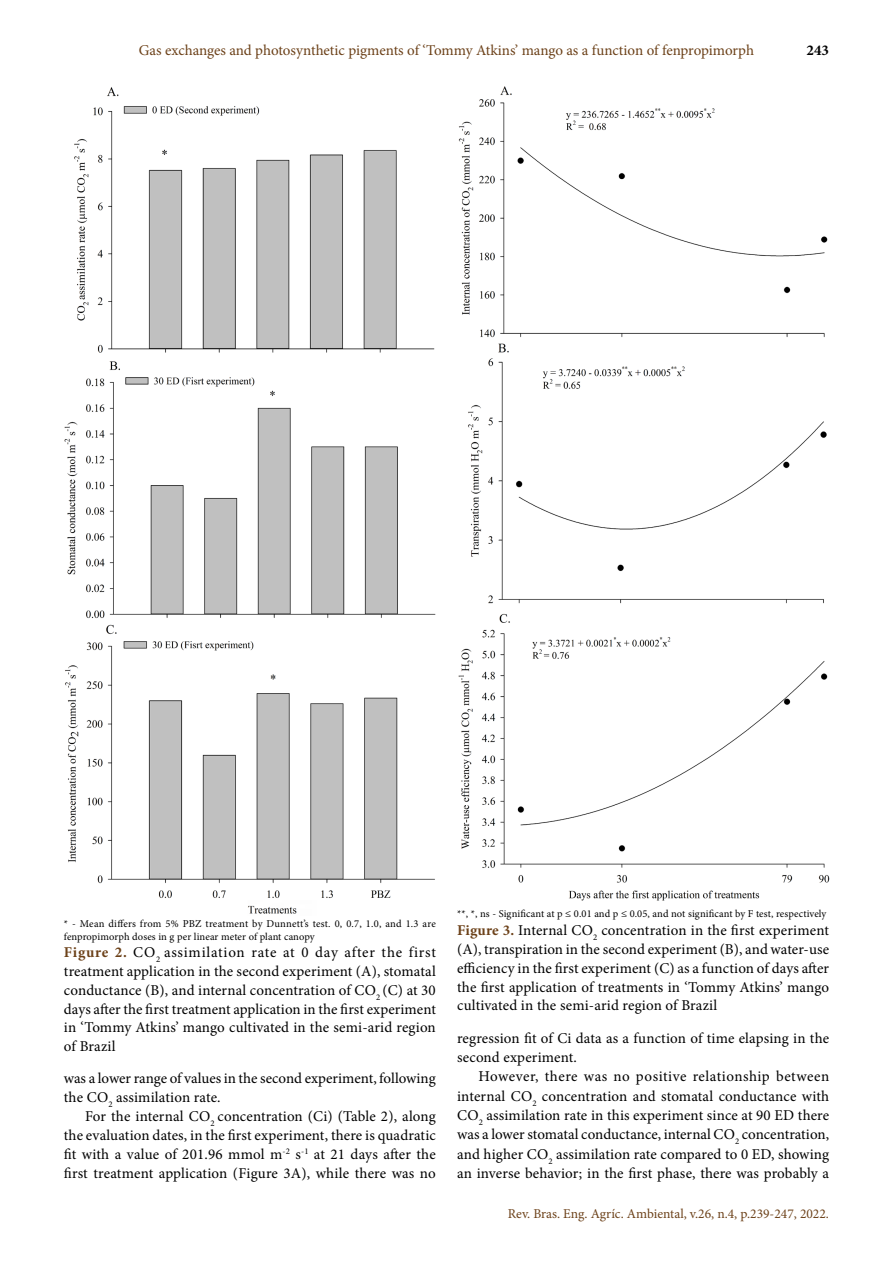
<style>
.page{position:relative;width:893px;height:1263px;background:#fff}
.page>*{position:absolute;margin:0;border:0;box-sizing:border-box;transform-origin:0 0}
.t1{font:15px/18.8px "Minion Pro";letter-spacing:.005em;color:#000;text-align:justify}
.t2{font:15px "Minion Pro";letter-spacing:-.005em;color:#6c4119}
.t3{font:700 15px "Minion Pro";color:#000}
.t4{font:13.5px "Minion Pro";color:#6c4119}
.t5{font:10.5px/12.6px "Minion Pro";letter-spacing:.01em;color:#000}
.s1{font-weight:700;color:#6c4119}
</style>
<div class="page">
<img style="left:74px;top:87px;width:361px;height:266px">
<img style="left:64px;top:361px;width:372px;height:258px">
<img style="left:65px;top:624px;width:370px;height:290px">
<img style="left:458px;top:86px;width:370px;height:252px">
<img style="left:468px;top:343px;width:359px;height:261px">
<img style="left:458px;top:613px;width:371px;height:288px">
<p class="t2" style="left:139px;top:40px;width:617px">Gas exchanges and photosynthetic pigments of ‘Tommy Atkins’ mango as a function of fenpropimorph</p>
<p class="t3" style="left:806px;top:40px;width:24px">243</p>
<p class="t5" style="left:64px;top:918px;width:373px">* - Mean differs from 5% PBZ treatment by Dunnett’s test. 0, 0.7, 1.0, and 1.3 are fenpropimorph doses in g per linear meter of plant canopy</p>
<p class="t1" style="left:64px;top:943px;width:373px"><span class="s1">Figure 2.</span> CO<sub>2</sub> assimilation rate at 0 day after the first treatment application in the second experiment (A), stomatal conductance (B), and internal concentration of CO<sub>2</sub> (C) at 30 days after the first treatment application in the first experiment in ‘Tommy Atkins’ mango cultivated in the semi-arid region of Brazil</p>
<p class="t1" style="left:64px;top:1069px;width:373px">was a lower range of values in the second experiment, following the CO<sub>2</sub> assimilation rate.</p>
<p class="t1" style="left:64px;top:1107px;width:374px;text-indent:21px">For the internal CO<sub>2</sub> concentration (Ci) (Table 2), along the evaluation dates, in the first experiment, there is quadratic fit with a value of 201.96 mmol m<sup>-2</sup> s<sup>-1</sup> at 21 days after the first treatment application (Figure 3A), while there was no</p>
<p class="t5" style="left:457px;top:907px;width:371px">**, *, ns - Significant at p ≤ 0.01 and p ≤ 0.05, and not significant by F test, respectively</p>
<p class="t1" style="left:457px;top:921px;width:373px"><span class="s1">Figure 3.</span> Internal CO<sub>2</sub> concentration in the first experiment (A), transpiration in the second experiment (B), and water-use efficiency in the first experiment (C) as a function of days after the first application of treatments in ‘Tommy Atkins’ mango cultivated in the semi-arid region of Brazil</p>
<p class="t1" style="left:457px;top:1028px;width:374px;line-height:19.4px">regression fit of Ci data as a function of time elapsing in the second experiment.</p>
<p class="t1" style="left:457px;top:1067px;width:374px;line-height:19.4px;text-indent:21px">However, there was no positive relationship between internal CO<sub>2</sub> concentration and stomatal conductance with CO<sub>2</sub> assimilation rate in this experiment since at 90 ED there was a lower stomatal conductance, internal CO<sub>2</sub> concentration, and higher CO<sub>2</sub> assimilation rate compared to 0 ED, showing an inverse behavior; in the first phase, there was probably a</p>
<p class="t4" style="left:508px;top:1204px;width:323px">Rev. Bras. Eng. Agríc. Ambiental, v.26, n.4, p.239-247, 2022.</p>
</div>
